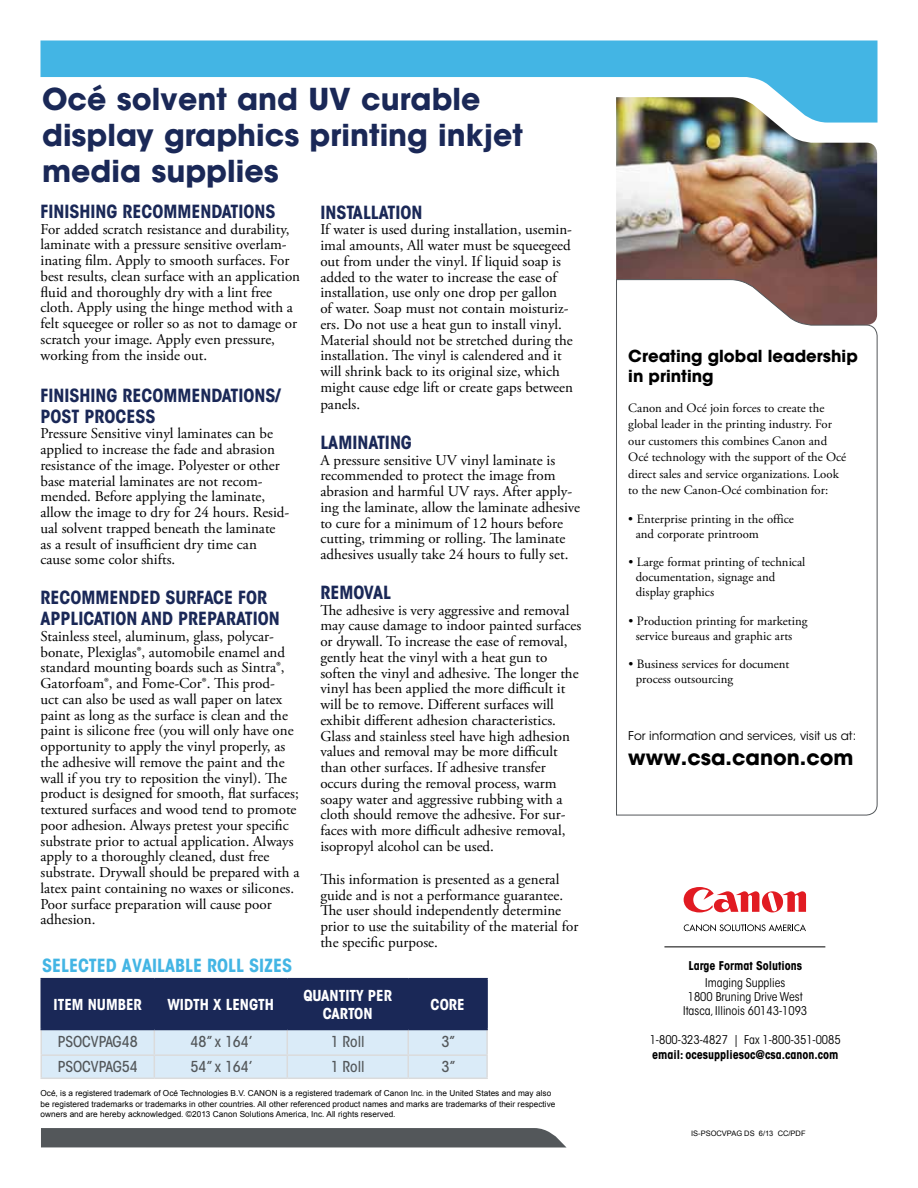
<style>
.page{position:relative;width:918px;height:1188px;background:#fff}
.page>*{position:absolute;margin:0;border:0;box-sizing:border-box;transform-origin:0 0}
.t1{font:700 30px/36px "ITC Avant Garde Std";color:#1a2857}
.t2{font:700 20.7px "ITC Avant Garde Std";color:#000}
.t3{font:700 condensed 18px/21px "ITC Avant Garde Std";color:#1a2857}
.t4{font:700 condensed 18px "ITC Avant Garde Std";color:#43b5e4}
.t5{font:700 16.5px/20.2px "ITC Avant Garde Std";color:#000}
.t6{font:15px/15.8px "Adobe Garamond Pro";color:#000}
.t7{font:500 condensed 15px "ITC Avant Garde Std";color:#53575a}
.t8{font:700 condensed 15px "ITC Avant Garde Std";color:#fff}
.t9{font:12.75px/16.5px "Adobe Garamond Pro";color:#000}
.t10{font:condensed 12px/14.4px "ITC Avant Garde Std";color:#000;text-align:center}
.t11{font:700 condensed 12px "ITC Avant Garde Std";color:#000}
.t12{font:12px "ITC Avant Garde Std";color:#000}
.t13{font:8.25px/10.5px "Arial";letter-spacing:.005em;color:#000}
.t14{font:7.5px "Arial";color:#000}
</style>
<div class="page">
<svg style="left:40px;top:40px;width:838px;height:83px;fill:#43b5e4"></svg>
<img style="left:616px;top:97px;width:261px;height:182px">
<svg style="left:616px;top:279px;width:262px;height:537px"></svg>
<hr style="left:664px;top:947px;width:161px;height:1px;background:#000">
<svg style="left:684px;top:924px;width:122px;height:7px"></svg>
<svg style="left:684px;top:887px;width:122px;height:25px"></svg>
<svg style="left:41px;top:1128px;width:526px;height:20px;background:#5b5f62"></svg>
<hr style="left:40px;top:1030px;width:2px;height:24px;background:#dadbdc">
<hr style="left:486px;top:1030px;width:2px;height:24px;background:#dadbdc">
<hr style="left:40px;top:1054px;width:114px;height:2px;background:#dadbdc">
<hr style="left:40px;top:1056px;width:2px;height:22px;background:#dadbdc">
<svg style="left:41px;top:979px;width:446px;height:99px;background:#7786a4"></svg>
<hr style="left:408px;top:1054px;width:80px;height:2px;background:#dadbdc">
<hr style="left:407px;top:1056px;width:2px;height:22px;background:#dadbdc">
<hr style="left:486px;top:1056px;width:2px;height:22px;background:#dadbdc">
<hr style="left:40px;top:1078px;width:114px;height:1px;background:#dadbdc">
<hr style="left:154px;top:1078px;width:133px;height:1px;background:#dadbdc">
<hr style="left:287px;top:1078px;width:121px;height:1px;background:#dadbdc">
<hr style="left:408px;top:1078px;width:80px;height:1px;background:#dadbdc">
<hr style="left:40px;top:978px;width:114px;height:1px;background:#1a2857">
<hr style="left:40px;top:979px;width:2px;height:50px;background:#1a2857">
<hr style="left:154px;top:978px;width:133px;height:1px;background:#1a2857">
<hr style="left:154px;top:979px;width:1px;height:50px;background:#1a2857">
<hr style="left:287px;top:978px;width:121px;height:1px;background:#1a2857">
<hr style="left:287px;top:979px;width:1px;height:50px;background:#1a2857">
<hr style="left:408px;top:978px;width:80px;height:1px;background:#1a2857">
<hr style="left:407px;top:979px;width:2px;height:50px;background:#1a2857">
<hr style="left:486px;top:979px;width:2px;height:50px;background:#1a2857">
<hr style="left:40px;top:1029px;width:114px;height:1px;background:#1a2857">
<hr style="left:154px;top:1029px;width:133px;height:1px;background:#1a2857">
<hr style="left:287px;top:1029px;width:121px;height:1px;background:#1a2857">
<hr style="left:408px;top:1029px;width:80px;height:1px;background:#1a2857">
<h1 class="t1" style="left:42px;top:81px;width:482px">Océ solvent and UV curable display graphics printing inkjet media supplies</h1>
<p class="t3" style="left:40px;top:201px;width:236px">FINISHING RECOMMENDATIONS</p>
<p class="t6" style="left:40px;top:222px;width:261px">For added scratch resistance and durability, laminate with a pressure sensitive overlam&shy;inating film. Apply to smooth surfaces. For best results, clean surface with an application fluid and thoroughly dry with a lint free cloth. Apply using the hinge method with a felt squeegee or roller so as not to damage or scratch your image. Apply even pressure, working from the inside out.</p>
<p class="t3" style="left:40px;top:384px;width:241px">FINISHING RECOMMENDATIONS/<br>POST PROCESS</p>
<p class="t6" style="left:40px;top:426px;width:250px">Pressure Sensitive vinyl laminates can be applied to increase the fade and abrasion resistance of the image. Polyester or other base material laminates are not recom&shy;mended. Before applying the laminate, allow the image to dry for 24 hours. Resid&shy;ual solvent trapped beneath the laminate as a result of insufficient dry time can cause some color shifts.</p>
<p class="t3" style="left:40px;top:587px;width:241px">RECOMMENDED SURFACE FOR<br>APPLICATION AND PREPARATION</p>
<p class="t6" style="left:40px;top:629px;width:260px">Stainless steel, aluminum, glass, polycar&shy;bonate, Plexiglas®, automobile enamel and standard mounting boards such as Sintra®, Gatorfoam®, and Fome-Cor®. This prod-<br>uct can also be used as wall paper on latex paint as long as the surface is clean and the paint is silicone free (you will only have one opportunity to apply the vinyl properly, as the adhesive will remove the paint and the wall if you try to reposition the vinyl). The product is designed for smooth, flat surfaces; textured surfaces and wood tend to promote poor adhesion. Always pretest your specific substrate prior to actual application. Always apply to a thoroughly cleaned, dust free substrate. Drywall should be prepared with a latex paint containing no waxes or silicones.<br>Poor surface preparation will cause poor adhesion.</p>
<p class="t3" style="left:320px;top:201px;width:104px">INSTALLATION</p>
<p class="t6" style="left:320px;top:222px;width:254px">If water is used during installation, usemin&shy;imal amounts, All water must be squeegeed out from under the vinyl. If liquid soap is added to the water to increase the ease of installation, use only one drop per gallon<br>of water. Soap must not contain moisturiz&shy;ers. Do not use a heat gun to install vinyl.<br>Material should not be stretched during the installation. The vinyl is calendered and it will shrink back to its original size, which might cause edge lift or create gaps between</p>
<p class="t6" style="left:320px;top:397px;width:41px">panels.</p>
<p class="t3" style="left:320px;top:432px;width:93px">LAMINATING</p>
<p class="t6" style="left:320px;top:453px;width:261px">A pressure sensitive UV vinyl laminate is recommended to protect the image from abrasion and harmful UV rays. After apply&shy;ing the laminate, allow the laminate adhesive to cure for a minimum of 12 hours before cutting, trimming or rolling. The laminate adhesives usually take 24 hours to fully set.</p>
<p class="t3" style="left:320px;top:582px;width:72px">REMOVAL</p>
<p class="t6" style="left:320px;top:603px;width:262px">The adhesive is very aggressive and removal may cause damage to indoor painted surfaces or drywall. To increase the ease of removal, gently heat the vinyl with a heat gun to soften the vinyl and adhesive. The longer the vinyl has been applied the more difficult it will be to remove. Different surfaces will exhibit different adhesion characteristics.<br>Glass and stainless steel have high adhesion values and removal may be more difficult than other surfaces. If adhesive transfer occurs during the removal process, warm soapy water and aggressive rubbing with a cloth should remove the adhesive. For sur&shy;faces with more difficult adhesive removal, isopropyl alcohol can be used.</p>
<p class="t6" style="left:320px;top:872px;width:260px">This information is presented as a general guide and is not a performance guarantee.<br>The user should independently determine prior to use the suitability of the material for the specific purpose.</p>
<p class="t4" style="left:42px;top:954px;width:252px">SELECTED AVAILABLE ROLL SIZES</p>
<p class="t8" style="left:54px;top:995px;width:9px">ITEM</p>
<p class="t8" style="left:88px;top:995px;width:10px">NUMBER</p>
<p class="t8" style="left:167px;top:995px;width:21px">WIDTH</p>
<p class="t8" style="left:213px;top:995px;width:22px">X LENGTH</p>
<p class="t8" style="left:303px;top:986px;width:18px">QUANTITY</p>
<p class="t8" style="left:368px;top:986px;width:17px">PER</p>
<p class="t8" style="left:323px;top:1004px;width:10px">CARTON</p>
<p class="t8" style="left:431px;top:995px;width:10px">CORE</p>
<p class="t7" style="left:58px;top:1032px;width:82px">PSOCVPAG48</p>
<p class="t7" style="left:190px;top:1032px;width:64px">48” x 164’</p>
<p class="t7" style="left:331px;top:1032px;width:36px">1 Roll</p>
<p class="t7" style="left:441px;top:1032px;width:16px">3”</p>
<p class="t7" style="left:58px;top:1058px;width:82px">PSOCVPAG54</p>
<p class="t7" style="left:191px;top:1058px;width:64px">54” x 164’</p>
<p class="t7" style="left:331px;top:1058px;width:36px">1 Roll</p>
<p class="t7" style="left:441px;top:1058px;width:16px">3”</p>
<p class="t13" style="left:40px;top:1088px;width:517px">Océ, is a registered trademark of Océ Technologies B.V. CANON is a registered trademark of Canon Inc. in the United States and may also be registered trademarks or trademarks in other countries. All other referenced product names and marks are trademarks of their respective owners and are hereby acknowledged. ©2013 Canon Solutions America, Inc. All rights reserved.</p>
<p class="t5" style="left:628px;top:345px;width:231px">Creating global leadership in printing</p>
<p class="t9" style="left:628px;top:400px;width:220px">Canon and Océ join forces to create the global leader in the printing industry. For our customers this combines Canon and Océ technology with the support of the Océ direct sales and service organizations. Look to the new Canon-Océ combination for:</p>
<p class="t9" style="left:636px;top:512px;width:160px;line-height:15px;text-indent:-7px">• Enterprise printing in the office and corporate printroom</p>
<p class="t9" style="left:636px;top:555px;width:171px;line-height:15px;text-indent:-7px">• Large format printing of technical documentation, signage and display graphics</p>
<p class="t9" style="left:636px;top:614px;width:173px;line-height:15px;text-indent:-7px">• Production printing for marketing service bureaus and graphic arts</p>
<p class="t9" style="left:636px;top:657px;width:155px;line-height:15px;text-indent:-7px">• Business services for document process outsourcing</p>
<p class="t12" style="left:628px;top:729px;width:229px">For information and services, visit us at:</p>
<h2 class="t2" style="left:628px;top:744px;width:227px">www.csa.canon.com</h2>
<p class="t11" style="left:688px;top:958px;width:115px">LARGE FORMAT SOLUTIONS</p>
<p class="t10" style="left:683px;top:975px;width:125px">Imaging Supplies<br>1800 Bruning Drive West<br>Itasca, Illinois 60143-1093</p>
<p class="t10" style="left:650px;top:1033px;width:193px">1-800-323-4827 | Fax 1-800-351-0085</p>
<p class="t11" style="left:652px;top:1047px;width:188px">EMAIL: OCESUPPLIESOC@CSA.CANON.COM</p>
<p class="t14" style="left:691px;top:1129px;width:116px">IS-PSOCVPAG DS 6/13 CC/PDF</p>
</div>
